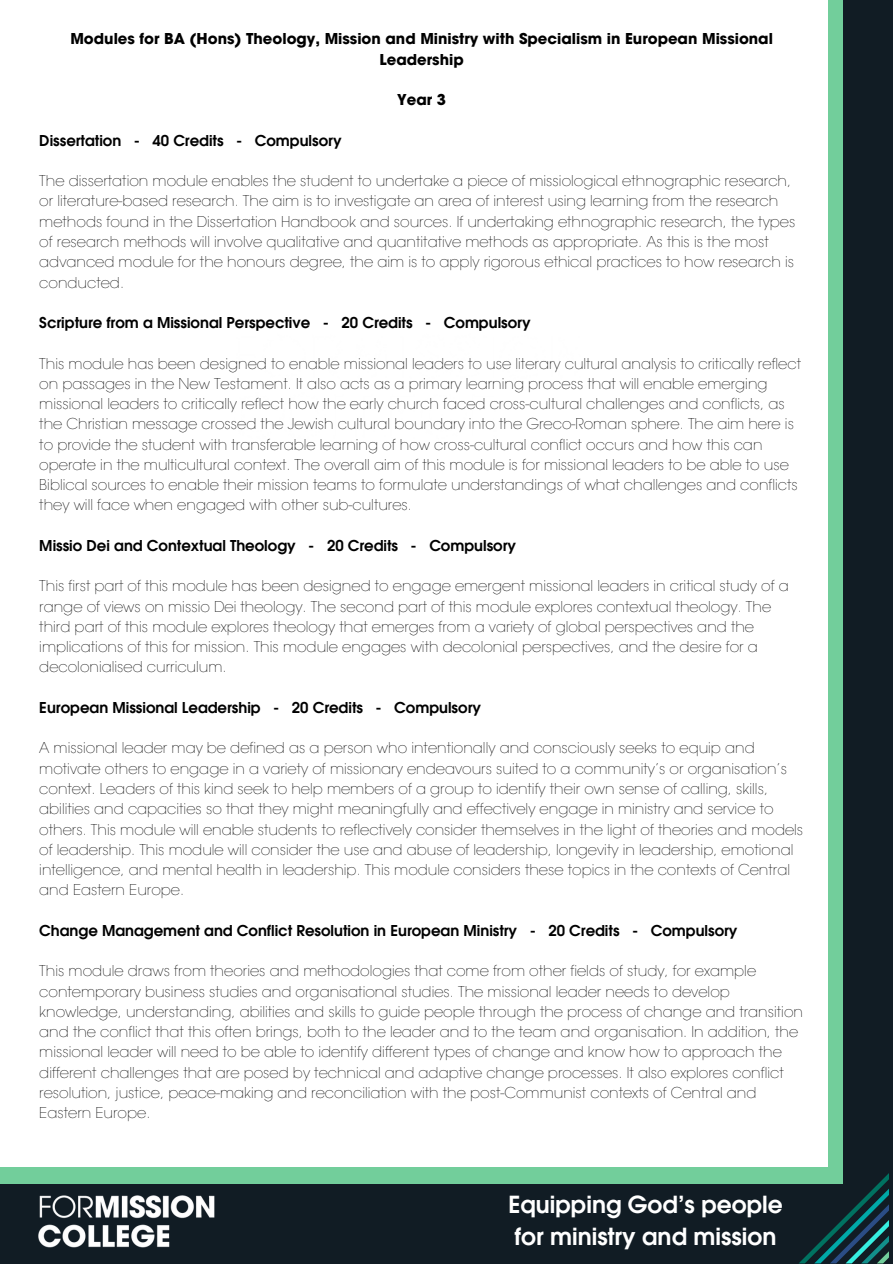
<style>
.page{position:relative;width:893px;height:1264px;background:#fff}
.page>*{position:absolute;margin:0;border:0;box-sizing:border-box;transform-origin:0 0}
.t1{font:600 23.4px/32.7px "ITC Avant Garde Std";color:#fff}
.t2{font:200 14.85px/20.2px "ITC Avant Garde Std";color:#000}
.t3{font:600 14.85px "ITC Avant Garde Std";color:#000}
.t4{font:700 14.85px/20.2px "ITC Avant Garde Std";color:#000;text-align:center}
</style>
<div class="page">
<div style="left:0;top:1167px;width:892px;height:96px;background:#72ce9b"></div>
<div style="left:828px;top:0;width:64px;height:1263px;background:#72ce9b"></div>
<div style="left:0;top:1184px;width:892px;height:79px;background:#111c24"></div>
<div style="left:843px;top:0;width:49px;height:1263px;background:#111c24"></div>
<svg style="left:799px;top:1174px;width:89px;height:89px"></svg>
<img style="left:38px;top:1195px;width:177px;height:53px">
<p class="t4" style="left:70px;top:31px;width:704px">Modules for BA (Hons) Theology, Mission and Ministry with Specialism in European Missional<br>Leadership</p>
<h2 class="t4" style="left:397px;top:91px;width:50px">Year 3</h2>
<p class="t3" style="left:39px;top:135px;width:304px">Dissertation - 40 Credits - Compulsory</p>
<h2 class="t2" style="left:39px;top:172px;width:757px">The dissertation module enables the student to undertake a piece of missiological ethnographic research, or literature-based research. The aim is to investigate an area of interest using learning from the research methods found in the Dissertation Handbook and sources. If undertaking ethnographic research, the types of research methods will involve qualitative and quantitative methods as appropriate. As this is the most advanced module for the honours degree, the aim is to apply rigorous ethical practices to how research is conducted.</h2>
<p class="t3" style="left:39px;top:317px;width:493px">Scripture from a Missional Perspective - 20 Credits - Compulsory</p>
<h2 class="t2" style="left:39px;top:355px;width:763px">This module has been designed to enable missional leaders to use literary cultural analysis to critically reflect on passages in the New Testament. It also acts as a primary learning process that will enable emerging missional leaders to critically reflect how the early church faced cross-cultural challenges and conflicts, as the Christian message crossed the Jewish cultural boundary into the Greco-Roman sphere. The aim here is to provide the student with transferable learning of how cross-cultural conflict occurs and how this can operate in the multicultural context. The overall aim of this module is for missional leaders to be able to use Biblical sources to enable their mission teams to formulate understandings of what challenges and conflicts they will face when engaged with other sub-cultures.</h2>
<p class="t3" style="left:39px;top:540px;width:478px">Missio Dei and Contextual Theology - 20 Credits - Compulsory</p>
<h2 class="t2" style="left:39px;top:577px;width:750px">This first part of this module has been designed to engage emergent missional leaders in critical study of a range of views on missio Dei theology. The second part of this module explores contextual theology. The third part of this module explores theology that emerges from a variety of global perspectives and the implications of this for mission. This module engages with decolonial perspectives, and the desire for a decolonialised curriculum.</h2>
<p class="t3" style="left:39px;top:702px;width:443px">European Missional Leadership - 20 Credits - Compulsory</p>
<p class="t2" style="left:39px;top:739px;width:765px">A missional leader may be defined as a person who intentionally and consciously seeks to equip and motivate others to engage in a variety of missionary endeavours suited to a community’s or organisation’s context. Leaders of this kind seek to help members of a group to identify their own sense of calling, skills, abilities and capacities so that they might meaningfully and effectively engage in ministry and service to others. This module will enable students to reflectively consider themselves in the light of theories and models of leadership. This module will consider the use and abuse of leadership, longevity in leadership, emotional intelligence, and mental health in leadership. This module considers these topics in the contexts of Central and Eastern Europe.</p>
<p class="t3" style="left:39px;top:924px;width:699px">Change Management and Conflict Resolution in European Ministry - 20 Credits - Compulsory</p>
<h1 class="t2" style="left:39px;top:962px;width:765px">This module draws from theories and methodologies that come from other fields of study, for example contemporary business studies and organisational studies. The missional leader needs to develop knowledge, understanding, abilities and skills to guide people through the process of change and transition and the conflict that this often brings, both to the leader and to the team and organisation. In addition, the missional leader will need to be able to identify different types of change and know how to approach the different challenges that are posed by technical and adaptive change processes. It also explores conflict resolution, justice, peace-making and reconciliation with the post-Communist contexts of Central and Eastern Europe.</h1>
<h2 class="t1" style="left:508px;top:1190px;width:276px">Equipping God’s people for ministry and mission</h2>
</div>
